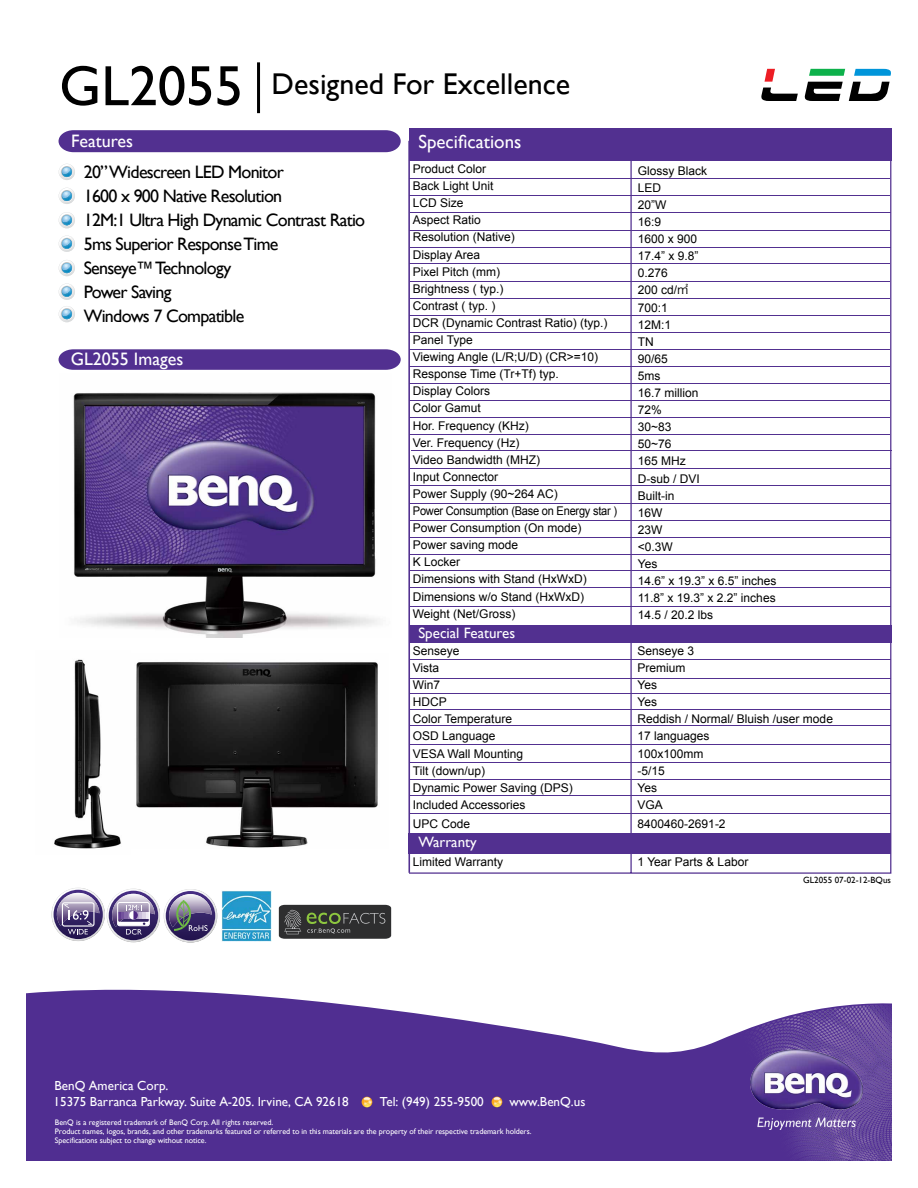
<style>
.page{position:relative;width:918px;height:1188px;background:#fff}
.page>*{position:absolute;margin:0;border:0;box-sizing:border-box;transform-origin:0 0}
.t1{font:30px "Gill Sans";color:#000}
.t2{font:18.9px "Gill Sans";color:#fff}
.t3{font:18px/24px "Gill Sans";letter-spacing:-.04em;color:#000}
.t4{font:18px "Gill Sans";color:#fff}
.t5{font:15px "Gill Sans";color:#fff}
.t6{font:13.05px/16px "Gill Sans";color:#fff}
.t7{font:12px/17.1px "Arial";color:#000}
.t8{font:9px "Gill Sans";color:#000}
.t9{font:7.95px/9.4px "Gill Sans";letter-spacing:-.005em;color:#fff}
.s1{font-size:57px}
.s2{font-family:"Hira Kaku Pro W3"}
</style>
<div class="page">
<img style="left:27px;top:989px;width:864px;height:172px">
<img style="left:751px;top:1049px;width:111px;height:80px">
<svg style="left:362px;top:1097px;width:10px;height:11px"></svg>
<svg style="left:492px;top:1097px;width:10px;height:11px"></svg>
<img style="left:73px;top:392px;width:305px;height:245px">
<img style="left:136px;top:662px;width:242px;height:186px">
<img style="left:54px;top:659px;width:67px;height:190px">
<svg style="left:279px;top:905px;width:112px;height:34px;background:#3e413c"></svg>
<hr style="left:257px;top:62px;width:3px;height:51px;background:#000">
<div style="left:59px;top:130px;width:342px;height:22px;background:#523090"></div>
<svg style="left:59px;top:236px;width:16px;height:16px"></svg>
<svg style="left:59px;top:212px;width:16px;height:16px"></svg>
<svg style="left:59px;top:188px;width:16px;height:16px"></svg>
<svg style="left:59px;top:164px;width:16px;height:16px"></svg>
<svg style="left:59px;top:260px;width:16px;height:16px"></svg>
<svg style="left:59px;top:284px;width:16px;height:16px"></svg>
<svg style="left:59px;top:306px;width:16px;height:16px"></svg>
<svg style="left:408px;top:128px;width:484px;height:746px"></svg>
<hr style="left:410px;top:178px;width:480px;height:1px;background:#523090">
<hr style="left:410px;top:195px;width:480px;height:1px;background:#523090">
<hr style="left:410px;top:212px;width:481px;height:1px;background:#523090">
<hr style="left:410px;top:230px;width:480px;height:1px;background:#523090">
<hr style="left:410px;top:247px;width:480px;height:1px;background:#523090">
<hr style="left:410px;top:263px;width:480px;height:1px;background:#523090">
<hr style="left:410px;top:281px;width:480px;height:1px;background:#523090">
<hr style="left:410px;top:298px;width:480px;height:1px;background:#523090">
<hr style="left:409px;top:315px;width:481px;height:1px;background:#523090">
<hr style="left:409px;top:332px;width:481px;height:1px;background:#523090">
<hr style="left:409px;top:349px;width:481px;height:1px;background:#523090">
<hr style="left:410px;top:366px;width:480px;height:1px;background:#523090">
<hr style="left:410px;top:383px;width:480px;height:1px;background:#523090">
<hr style="left:409px;top:400px;width:481px;height:1px;background:#523090">
<hr style="left:410px;top:417px;width:480px;height:1px;background:#523090">
<hr style="left:409px;top:434px;width:481px;height:1px;background:#523090">
<hr style="left:411px;top:450px;width:481px;height:1px;background:#523090">
<hr style="left:410px;top:485px;width:481px;height:1px;background:#523090">
<hr style="left:410px;top:504px;width:481px;height:1px;background:#523090">
<hr style="left:410px;top:779px;width:481px;height:1px;background:#523090">
<hr style="left:410px;top:795px;width:481px;height:1px;background:#523090">
<hr style="left:410px;top:813px;width:481px;height:1px;background:#523090">
<hr style="left:410px;top:660px;width:481px;height:1px;background:#523090">
<hr style="left:410px;top:678px;width:481px;height:1px;background:#523090">
<hr style="left:410px;top:693px;width:481px;height:1px;background:#523090">
<hr style="left:410px;top:520px;width:481px;height:1px;background:#523090">
<hr style="left:410px;top:537px;width:481px;height:1px;background:#523090">
<hr style="left:410px;top:554px;width:481px;height:1px;background:#523090">
<hr style="left:410px;top:468px;width:481px;height:1px;background:#523090">
<hr style="left:410px;top:570px;width:481px;height:1px;background:#523090">
<hr style="left:410px;top:587px;width:481px;height:1px;background:#523090">
<hr style="left:410px;top:606px;width:481px;height:1px;background:#523090">
<hr style="left:409px;top:709px;width:481px;height:1px;background:#523090">
<hr style="left:409px;top:726px;width:481px;height:1px;background:#523090">
<hr style="left:409px;top:744px;width:481px;height:1px;background:#523090">
<hr style="left:409px;top:762px;width:481px;height:1px;background:#523090">
<div style="left:409px;top:128px;width:482px;height:32px;background:#523090"></div>
<div style="left:409px;top:625px;width:482px;height:18px;background:#523090"></div>
<div style="left:408px;top:834px;width:483px;height:20px;background:#523090"></div>
<svg style="left:59px;top:349px;width:342px;height:21px;background:#593894"></svg>
<hr style="left:408px;top:141px;width:2px;height:732px;background:#523090">
<svg style="left:52px;top:888px;width:165px;height:55px"></svg>
<svg style="left:765px;top:69px;width:10px;height:13px"></svg>
<svg style="left:809px;top:69px;width:36px;height:7px"></svg>
<svg style="left:854px;top:69px;width:37px;height:7px"></svg>
<svg style="left:849px;top:82px;width:41px;height:19px"></svg>
<svg style="left:805px;top:82px;width:38px;height:19px"></svg>
<svg style="left:761px;top:88px;width:37px;height:13px"></svg>
<img style="left:222px;top:890px;width:50px;height:51px">
<h1 class="t1" style="left:59px;top:67px;width:513px"><span class="s1">GL2055</span> Designed For Excellence</h1>
<h3 class="t4" style="left:71px;top:130px;width:63px">Features</h3>
<h3 class="t3" style="left:84px;top:160px;width:283px">20” Widescreen LED Monitor<br>1600 x 900 Native Resolution<br>12M:1 Ultra High Dynamic Contrast Ratio<br>5ms Superior Response Time<br>Senseye™ Technology<br>Power Saving<br>Windows 7 Compatible</h3>
<h2 class="t2" style="left:418px;top:130px;width:104px">Specifications</h2>
<p class="t7" style="left:413px;top:160px;width:206px">Product Color<br>Back Light Unit<br>LCD Size<br>Aspect Ratio<br>Resolution (Native)<br>Display Area<br>Pixel Pitch (mm)<br>Brightness ( typ.)<br>Contrast ( typ. )<br>DCR (Dynamic Contrast Ratio) (typ.)<br>Panel Type<br>Viewing Angle (L/R;U/D) (CR&gt;=10)<br>Response Time (Tr+Tf) typ.<br>Display Colors<br>Color Gamut<br>Hor. Frequency (KHz)<br>Ver. Frequency (Hz)<br>Video Bandwidth (MHZ)<br>Input Connector<br>Power Supply (90~264 AC)<br>Power Consumption (Base on Energy star )<br>Power Consumption (On mode)<br>Power saving mode<br>K Locker<br>Dimensions with Stand (HxWxD)<br>Dimensions w/o Stand (HxWxD)<br>Weight (Net/Gross)</p>
<p class="t7" style="left:413px;top:642px;width:162px">Senseye<br>Vista<br>Win7<br>HDCP<br>Color Temperature<br>OSD Language<br>VESA Wall Mounting<br>Tilt (down/up)<br>Dynamic Power Saving (DPS)<br>Included Accessories</p>
<p class="t7" style="left:413px;top:816px;width:59px">UPC Code</p>
<p class="t7" style="left:413px;top:853px;width:92px">Limited Warranty</p>
<h3 class="t4" style="left:71px;top:348px;width:114px">GL2055 Images</h3>
<p class="t5" style="left:418px;top:624px;width:98px">Special Features</p>
<p class="t5" style="left:418px;top:833px;width:60px">Warranty</p>
<p class="t7" style="left:638px;top:162px;width:140px">Glossy Black<br>LED<br>20”W<br>16:9<br>1600 x 900<br>17.4” x 9.8”<br>0.276<br>200 cd/<span class="s2">㎡<br></span>700:1<br>12M:1<br>TN<br>90/65<br>5ms<br>16.7 million<br>72%<br>30~83<br>50~76<br>165 MHz<br>D-sub / DVI<br>Built-in<br>16W<br>23W<br>&lt;0.3W<br>Yes<br>14.6” x 19.3” x 6.5” inches<br>11.8” x 19.3” x 2.2” inches<br>14.5 / 20.2 lbs</p>
<p class="t7" style="left:638px;top:642px;width:197px">Senseye 3<br>Premium<br>Yes<br>Yes<br>Reddish / Normal/ Bluish /user mode<br>17 languages<br>100x100mm<br>-5/15<br>Yes<br>VGA</p>
<p class="t7" style="left:638px;top:816px;width:90px">8400460-2691-2</p>
<p class="t7" style="left:638px;top:854px;width:112px">1 Year Parts &amp; Labor</p>
<p class="t8" style="left:803px;top:875px;width:89px">GL2055 07-02-12-BQus</p>
<p class="t6" style="left:54px;top:1078px;width:297px">BenQ America Corp.<br>15375 Barranca Parkway. Suite A-205. Irvine, CA 92618</p>
<p class="t6" style="left:380px;top:1094px;width:106px">Tel: (949) 255-9500</p>
<p class="t6" style="left:509px;top:1094px;width:78px">www.BenQ.us</p>
<p class="t9" style="left:55px;top:1117px;width:478px">BenQ is a registered trademark of BenQ Corp. All rights reserved.<br>Product names, logos, brands, and other trademarks featured or referred to in this materials are the property of their respective trademark holders.<br>Specifications subject to change without notice.</p>
</div>
